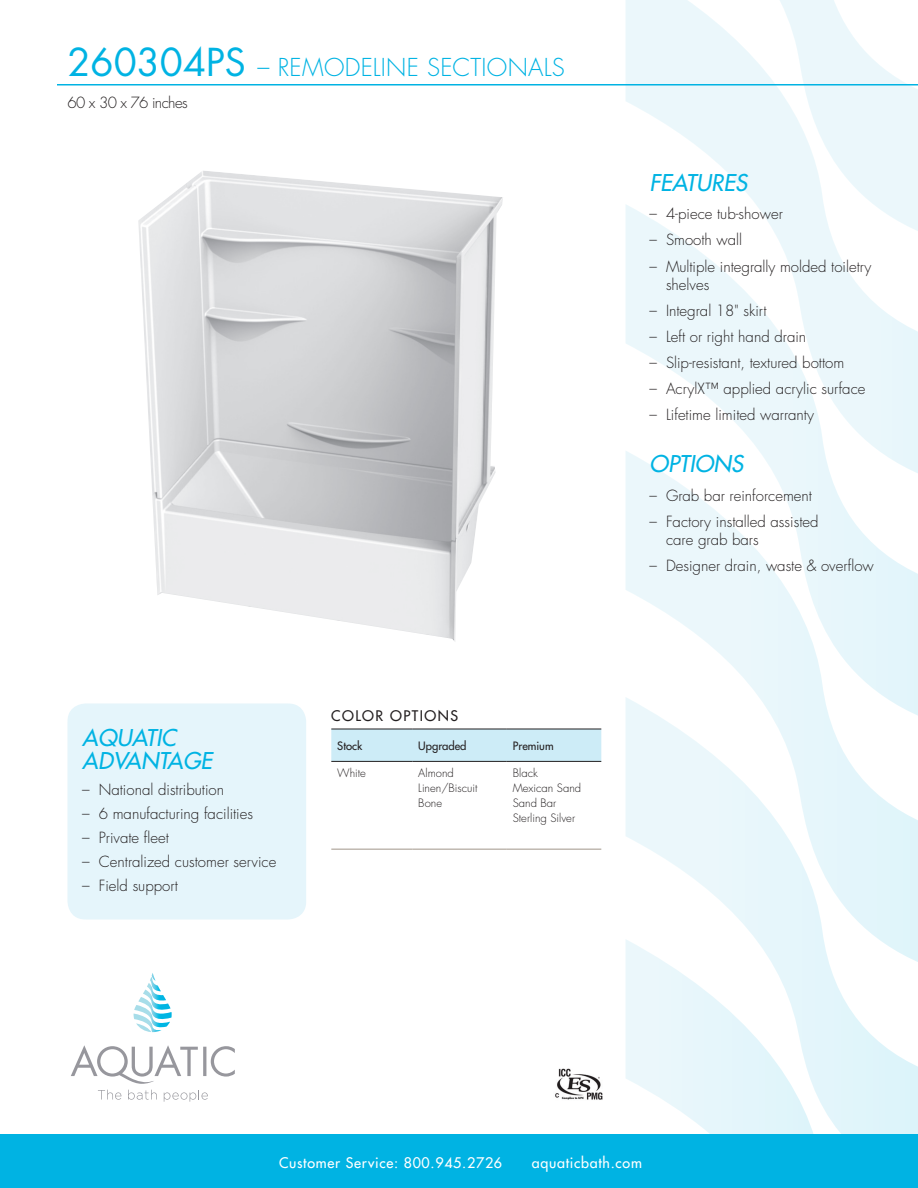
<style>
.page{position:relative;width:918px;height:1188px;background:#fff}
.page>*{position:absolute;margin:0;border:0;box-sizing:border-box;transform-origin:0 0}
.Tub_Name{font:300 24px "Futura Std";letter-spacing:.01em;color:#00b3e3}
.FEATURES{font:italic 500 22.5px/22.5px "Futura Std";color:#00b3e3}
.Black_Model_Specs{font:300 15px/18px "Futura Std";color:#231f20}
.Black_Model_Specs-2{font:300 15px "Futura Std";letter-spacing:-.04em;color:#231f20}
.t1{font:500 14.25px "Futura Std";letter-spacing:.05em;color:#fff}
.t2{font:500 14.25px "Futura Std";letter-spacing:.1em;color:#231f20}
.t3{font:300 11.25px/15px "Futura Std";color:#231f20}
.t4{font:500 11.25px "Futura Std";color:#231f20}
.s1{font-weight:400;font-size:37.5px}
</style>
<div class="page">
<svg style="left:626px;top:0;width:146px;height:204px"></svg>
<svg style="left:626px;top:204px;width:292px;height:246px"></svg>
<svg style="left:626px;top:450px;width:292px;height:247px"></svg>
<svg style="left:626px;top:697px;width:292px;height:437px"></svg>
<svg style="left:626px;top:939px;width:203px;height:195px"></svg>
<svg style="left:772px;top:0;width:146px;height:238px"></svg>
<div style="left:0;top:1134px;width:918px;height:54px;background:#00b3e3"></div>
<svg style="left:71px;top:1045px;width:164px;height:39px"></svg>
<svg style="left:133px;top:973px;width:39px;height:59px"></svg>
<svg style="left:98px;top:1090px;width:23px;height:10px"></svg>
<svg style="left:128px;top:1090px;width:29px;height:10px"></svg>
<svg style="left:164px;top:1090px;width:44px;height:12px"></svg>
<hr style="left:57px;top:84px;width:861px;height:2px;background:#00b3e3">
<div style="left:331px;top:730px;width:270px;height:31px;background:#cdecf7"></div>
<hr style="left:331px;top:729px;width:81px;height:1px;background:#231f20">
<hr style="left:412px;top:729px;width:95px;height:1px;background:#231f20">
<hr style="left:507px;top:729px;width:94px;height:1px;background:#231f20">
<hr style="left:331px;top:761px;width:81px;height:1px;background:#231f20">
<hr style="left:412px;top:761px;width:95px;height:1px;background:#231f20">
<hr style="left:507px;top:761px;width:94px;height:1px;background:#231f20">
<hr style="left:331px;top:849px;width:81px;height:1px;background:#a19689">
<hr style="left:412px;top:849px;width:95px;height:1px;background:#a19689">
<hr style="left:507px;top:849px;width:94px;height:1px;background:#a19689">
<div style="left:68px;top:704px;width:238px;height:216px;background:#e5f5fb;border-radius:18px"></div>
<img style="left:138px;top:171px;width:365px;height:470px">
<img style="left:555px;top:1068px;width:48px;height:32px">
<p class="Tub_Name" style="left:68px;top:53px;width:499px"><span class="s1">260304PS</span> – REMODELINE SECTIONALS</p>
<p class="Black_Model_Specs-2" style="left:68px;top:94px;width:122px">60 x 30 x 76 inches</p>
<p class="FEATURES" style="left:82px;top:727px;width:131px">AQUATIC<br>ADVANTAGE</p>
<p class="Black_Model_Specs" style="left:82px;top:781px;width:143px">– National distribution</p>
<p class="Black_Model_Specs" style="left:82px;top:805px;width:172px">– 6 manufacturing facilities</p>
<p class="Black_Model_Specs" style="left:82px;top:829px;width:88px">– Private fleet</p>
<p class="Black_Model_Specs" style="left:82px;top:853px;width:196px">– Centralized customer service</p>
<p class="Black_Model_Specs" style="left:82px;top:876px;width:97px">– Field support</p>
<p class="t2" style="left:331px;top:707px;width:128px">COLOR OPTIONS</p>
<p class="t4" style="left:337px;top:739px;width:26px">Stock</p>
<p class="t4" style="left:418px;top:739px;width:50px">Upgraded</p>
<p class="t4" style="left:513px;top:739px;width:42px">Premium</p>
<p class="t3" style="left:337px;top:765px;width:30px">White</p>
<p class="t3" style="left:418px;top:765px;width:61px">Almond<br>Linen/Biscuit<br>Bone</p>
<p class="t3" style="left:513px;top:765px;width:70px">Black<br>Mexican Sand<br>Sand Bar<br>Sterling Silver</p>
<p class="FEATURES" style="left:650px;top:171px;width:99px">FEATURES</p>
<p class="Black_Model_Specs" style="left:650px;top:205px;width:135px">– 4-piece tub-shower</p>
<p class="Black_Model_Specs" style="left:650px;top:231px;width:94px">– Smooth wall</p>
<p class="Black_Model_Specs" style="left:666px;top:258px;width:207px;text-indent:-16px">– Multiple integrally molded toiletry shelves</p>
<p class="Black_Model_Specs" style="left:650px;top:302px;width:119px">– Integral 18" skirt</p>
<p class="Black_Model_Specs" style="left:650px;top:328px;width:158px">– Left or right hand drain</p>
<p class="Black_Model_Specs" style="left:650px;top:354px;width:196px">– Slip-resistant, textured bottom</p>
<p class="Black_Model_Specs" style="left:650px;top:380px;width:217px">– AcrylX™ applied acrylic surface</p>
<p class="Black_Model_Specs" style="left:650px;top:406px;width:166px">– Lifetime limited warranty</p>
<p class="FEATURES" style="left:650px;top:453px;width:95px">OPTIONS</p>
<p class="Black_Model_Specs" style="left:650px;top:487px;width:164px">– Grab bar reinforcement</p>
<p class="Black_Model_Specs" style="left:666px;top:513px;width:154px;text-indent:-16px">– Factory installed assisted care grab bars</p>
<p class="Black_Model_Specs" style="left:650px;top:557px;width:226px">– Designer drain, waste &amp; overflow</p>
<p class="t1" style="left:279px;top:1153px;width:225px">Customer Service: 800.945.2726</p>
<p class="t1" style="left:532px;top:1153px;width:112px">aquaticbath.com</p>
</div>
